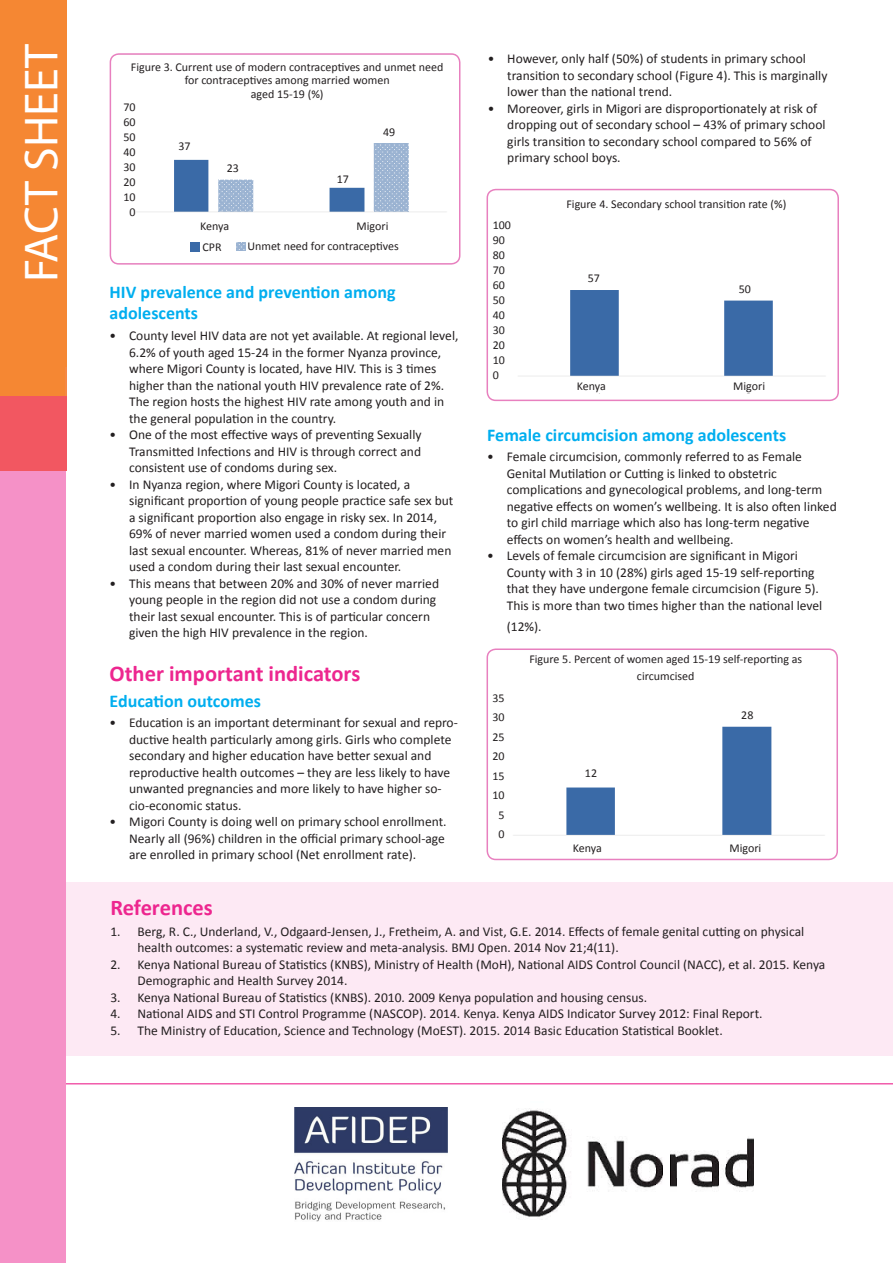
<style>
.page{position:relative;width:893px;height:1263px;background:#fff}
.page>*{position:absolute;margin:0;border:0;box-sizing:border-box;transform-origin:0 0}
.t1{font:48px "Myriad Pro";color:#fff}
.t2{font:700 22.5px "Calibri";color:#ed268f}
.Sub_head{font:700 18px/21.6px "Calibri";color:#00aeef}
.t3{font:13.5px/16.5px "Calibri";color:#231f20}
.Body{font:12px/13.5px "Calibri";color:#231f20;text-align:center}
</style>
<div class="page">
<img style="left:487px;top:651px;width:350px;height:208px">
<div style="left:487px;top:648px;width:351px;height:212px;border:2px solid #e880bf;border-radius:9px"></div>
<img style="left:487px;top:190px;width:351px;height:210px">
<div style="left:487px;top:189px;width:352px;height:212px;border:2px solid #e880bf;border-radius:9px"></div>
<img style="left:110px;top:54px;width:350px;height:210px">
<div style="left:110px;top:53px;width:350px;height:212px;border:2px solid #e880bf;border-radius:9px"></div>
<hr style="left:54px;top:1083px;width:839px;height:1px;background:#ed268f">
<div style="left:53px;top:882px;width:840px;height:174px;background:#fde9f4"></div>
<div style="left:0;top:0;width:66px;height:467px;background:#f58733"></div>
<div style="left:0;top:367px;width:66px;height:896px;background:#f591c7"></div>
<div style="left:0;top:396px;width:66px;height:75px;background:#f25761"></div>
<div style="left:124px;top:62px;width:327px;height:47px;background:#fff"></div>
<div style="left:504px;top:654px;width:324px;height:29px;background:#fff"></div>
<div style="left:574px;top:768px;width:34px;height:13px;background:#fff"></div>
<div style="left:730px;top:710px;width:34px;height:13px;background:#fff"></div>
<div style="left:116px;top:102px;width:20px;height:119px;background:#fff"></div>
<div style="left:491px;top:693px;width:13px;height:154px;background:#fff"></div>
<div style="left:178px;top:141px;width:26px;height:14px;background:#fff"></div>
<div style="left:227px;top:163px;width:25px;height:11px;background:#fff"></div>
<div style="left:337px;top:174px;width:25px;height:11px;background:#fff"></div>
<div style="left:383px;top:127px;width:26px;height:11px;background:#fff"></div>
<div style="left:163px;top:221px;width:263px;height:12px;background:#fff"></div>
<div style="left:536px;top:842px;width:262px;height:12px;background:#fff"></div>
<svg style="left:237px;top:242px;width:8px;height:9px"></svg>
<svg style="left:191px;top:243px;width:8px;height:8px"></svg>
<div style="left:202px;top:242px;width:26px;height:10px;background:#fff"></div>
<div style="left:247px;top:241px;width:156px;height:15px;background:#fff"></div>
<div style="left:539px;top:381px;width:263px;height:12px;background:#fff"></div>
<div style="left:493px;top:220px;width:22px;height:173px;background:#fff"></div>
<div style="left:588px;top:273px;width:25px;height:11px;background:#fff"></div>
<div style="left:739px;top:284px;width:25px;height:11px;background:#fff"></div>
<div style="left:532px;top:199px;width:288px;height:18px;background:#fff"></div>
<img style="left:294px;top:1107px;width:153px;height:114px">
<img style="left:503px;top:1108px;width:250px;height:112px">
<p class="t1" style="left:12px;top:282px;width:240px;rotate:-90deg">FACT SHEET</p>
<p class="Body" style="left:131px;top:60px;width:314px">Figure 3. Current use of modern contraceptives and unmet need for contraceptives among married women</p>
<p class="Body" style="left:251px;top:87px;width:74px">aged 15-19 (%)</p>
<p class="Body" style="left:123px;top:100px;width:14px">70</p>
<p class="Body" style="left:123px;top:115px;width:14px">60</p>
<p class="Body" style="left:123px;top:130px;width:14px">50</p>
<p class="Body" style="left:123px;top:145px;width:14px">40</p>
<p class="Body" style="left:123px;top:160px;width:14px">30</p>
<p class="Body" style="left:123px;top:175px;width:14px">20</p>
<p class="Body" style="left:123px;top:190px;width:14px">10</p>
<p class="Body" style="left:129px;top:205px;width:8px">0</p>
<p class="Body" style="left:178px;top:139px;width:14px">37</p>
<p class="Body" style="left:227px;top:162px;width:14px">23</p>
<p class="Body" style="left:337px;top:173px;width:14px">17</p>
<p class="Body" style="left:383px;top:126px;width:14px">49</p>
<p class="t3" style="left:507px;top:51px;width:322px;text-indent:-20px">• However, only half (50%) of students in primary school transition to secondary school (Figure 4). This is marginally lower than the national trend.</p>
<p class="t3" style="left:507px;top:100px;width:320px;text-indent:-20px">• Moreover, girls in Migori are disproportionately at risk of dropping out of secondary school – 43% of primary school girls transition to secondary school compared to 56% of primary school boys.</p>
<p class="Body" style="left:566px;top:197px;width:221px">Figure 4. Secondary school transition rate (%)</p>
<p class="Body" style="left:493px;top:219px;width:20px">100</p>
<p class="Body" style="left:493px;top:234px;width:14px">90</p>
<p class="Body" style="left:493px;top:249px;width:14px">80</p>
<p class="Body" style="left:493px;top:264px;width:14px">70</p>
<p class="Body" style="left:493px;top:279px;width:14px">60</p>
<p class="Body" style="left:493px;top:294px;width:14px">50</p>
<p class="Body" style="left:493px;top:309px;width:14px">40</p>
<p class="Body" style="left:493px;top:324px;width:14px">30</p>
<p class="Body" style="left:493px;top:339px;width:14px">20</p>
<p class="Body" style="left:493px;top:354px;width:14px">10</p>
<p class="Body" style="left:493px;top:369px;width:8px">0</p>
<p class="Body" style="left:200px;top:219px;width:31px">Kenya</p>
<p class="Body" style="left:357px;top:219px;width:33px">Migori</p>
<p class="Body" style="left:202px;top:240px;width:21px">CPR</p>
<p class="Body" style="left:247px;top:240px;width:153px">Unmet need for contraceptives</p>
<p class="Body" style="left:588px;top:271px;width:14px">57</p>
<p class="Body" style="left:739px;top:282px;width:14px">50</p>
<p class="Sub_head" style="left:110px;top:281px;width:288px">HIV prevalence and prevention among adolescents</p>
<p class="t3" style="left:129px;top:327px;width:331px;text-indent:-20px">• County level HIV data are not yet available. At regional level, 6.2% of youth aged 15-24 in the former Nyanza province, where Migori County is located, have HIV. This is 3 times higher than the national youth HIV prevalence rate of 2%.<br>The region hosts the highest HIV rate among youth and in the general population in the country.</p>
<p class="t3" style="left:129px;top:426px;width:294px;text-align:justify;text-indent:-20px">• One of the most effective ways of preventing Sexually Transmitted Infections and HIV is through correct and consistent use of condoms during sex.</p>
<p class="t3" style="left:129px;top:476px;width:326px;text-indent:-20px">• In Nyanza region, where Migori County is located, a significant proportion of young people practice safe sex but a significant proportion also engage in risky sex. In 2014, 69% of never married women used a condom during their last sexual encounter. Whereas, 81% of never married men used a condom during their last sexual encounter.</p>
<p class="t3" style="left:129px;top:575px;width:311px;text-indent:-20px">• This means that between 20% and 30% of never married young people in the region did not use a condom during their last sexual encounter. This is of particular concern given the high HIV prevalence in the region.</p>
<p class="t2" style="left:110px;top:659px;width:252px">Other important indicators</p>
<p class="Sub_head" style="left:110px;top:690px;width:153px">Education outcomes</p>
<p class="t3" style="left:129px;top:715px;width:330px;text-indent:-20px">• Education is an important determinant for sexual and repro&shy;ductive health particularly among girls. Girls who complete secondary and higher education have better sexual and reproductive health outcomes – they are less likely to have unwanted pregnancies and more likely to have higher so&shy;cio-economic status.</p>
<p class="t3" style="left:129px;top:814px;width:319px;text-indent:-20px">• Migori County is doing well on primary school enrollment.<br>Nearly all (96%) children in the official primary school-age are enrolled in primary school (Net enrollment rate).</p>
<p class="t2" style="left:110px;top:893px;width:104px">References</p>
<p class="t3" style="left:137px;top:923px;width:668px;text-indent:-27px">1. Berg, R. C., Underland, V., Odgaard-Jensen, J., Fretheim, A. and Vist, G.E. 2014. Effects of female genital cutting on physical health outcomes: a systematic review and meta-analysis. BMJ Open. 2014 Nov 21;4(11).</p>
<p class="t3" style="left:137px;top:956px;width:689px;text-indent:-27px">2. Kenya National Bureau of Statistics (KNBS), Ministry of Health (MoH), National AIDS Control Council (NACC), et al. 2015. Kenya<br>Demographic and Health Survey 2014.</p>
<p class="t3" style="left:110px;top:989px;width:538px">3. Kenya National Bureau of Statistics (KNBS). 2010. 2009 Kenya population and housing census.</p>
<p class="t3" style="left:110px;top:1005px;width:654px">4. National AIDS and STI Control Programme (NASCOP). 2014. Kenya. Kenya AIDS Indicator Survey 2012: Final Report.</p>
<p class="t3" style="left:110px;top:1022px;width:614px">5. The Ministry of Education, Science and Technology (MoEST). 2015. 2014 Basic Education Statistical Booklet.</p>
<p class="Body" style="left:577px;top:379px;width:31px">Kenya</p>
<p class="Body" style="left:733px;top:379px;width:33px">Migori</p>
<p class="Sub_head" style="left:487px;top:424px;width:300px">Female circumcision among adolescents</p>
<p class="t3" style="left:507px;top:449px;width:331px;text-indent:-20px">• Female circumcision, commonly referred to as Female Genital Mutilation or Cutting is linked to obstetric complications and gynecological problems, and long-term negative effects on women’s wellbeing. It is also often linked to girl child marriage which also has long-term negative effects on women’s health and wellbeing.</p>
<p class="t3" style="left:507px;top:548px;width:317px;text-indent:-20px">• Levels of female circumcision are significant in Migori County with 3 in 10 (28%) girls aged 15-19 self-reporting that they have undergone female circumcision (Figure 5).<br>This is more than two times higher than the national level</p>
<p class="t3" style="left:507px;top:619px;width:36px">(12%).</p>
<p class="Body" style="left:529px;top:651px;width:274px;line-height:16.5px">Figure 5. Percent of women aged 15-19 self-reporting as circumcised</p>
<p class="Body" style="left:492px;top:691px;width:14px">35</p>
<p class="Body" style="left:492px;top:711px;width:14px">30</p>
<p class="Body" style="left:492px;top:730px;width:14px">25</p>
<p class="Body" style="left:492px;top:750px;width:14px">20</p>
<p class="Body" style="left:492px;top:769px;width:14px">15</p>
<p class="Body" style="left:492px;top:789px;width:14px">10</p>
<p class="Body" style="left:498px;top:808px;width:8px">5</p>
<p class="Body" style="left:498px;top:828px;width:8px">0</p>
<p class="Body" style="left:741px;top:708px;width:14px">28</p>
<p class="Body" style="left:585px;top:767px;width:14px">12</p>
<p class="Body" style="left:573px;top:841px;width:31px">Kenya</p>
<p class="Body" style="left:729px;top:841px;width:33px">Migori</p>
</div>
